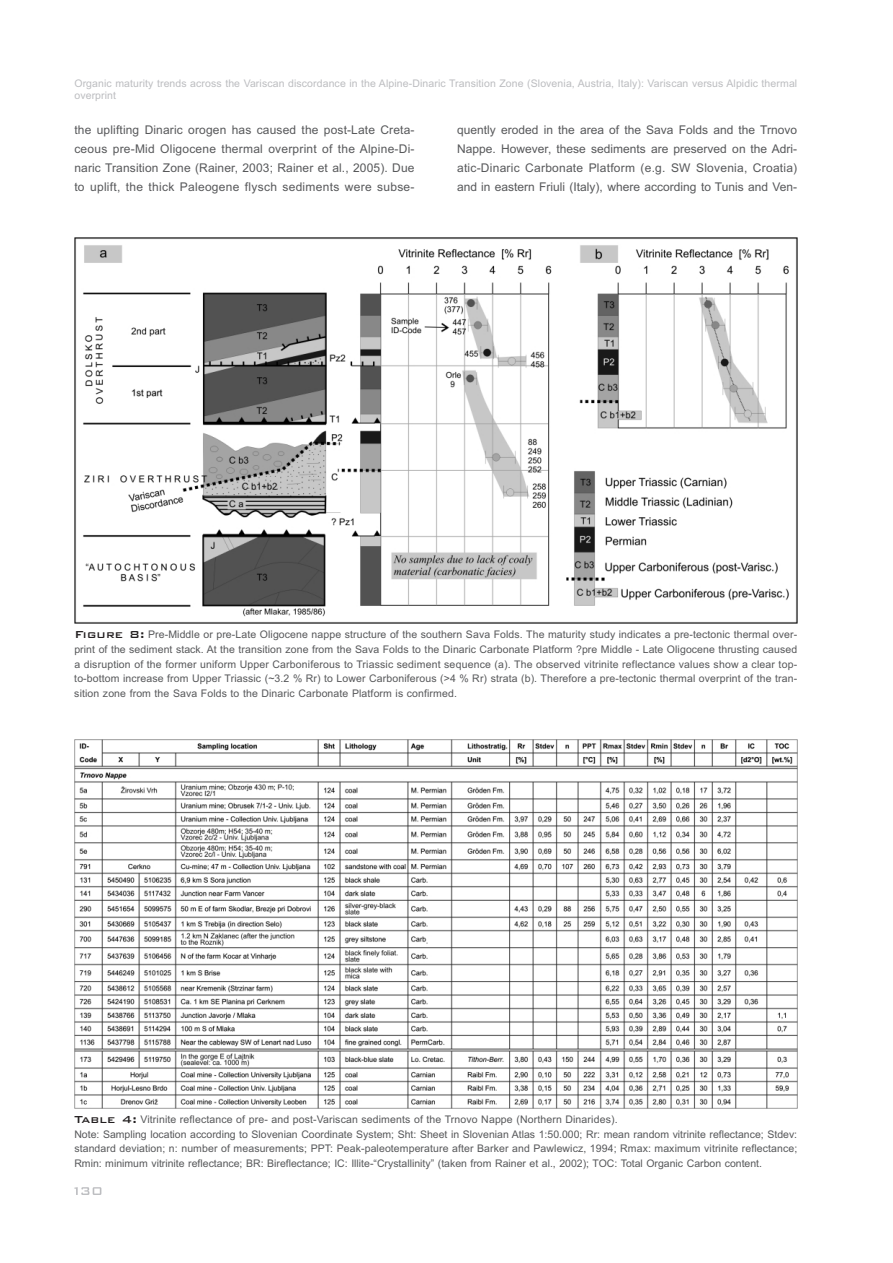
<style>
.page{position:relative;width:893px;height:1263px;background:#fff}
.page>*{position:absolute;margin:0;border:0;box-sizing:border-box;transform-origin:0 0}
.t1{font:12px/19.2px "Arial";letter-spacing:.02em;color:#57585a;text-align:justify}
.t2{font:10.5px/14.9px "Arial";letter-spacing:.01em;color:#57585a}
.t3{font:10.5px/11.7px "Arial";letter-spacing:.01em;color:#bcbdc0}
.s1{font-family:"Bank Gothic BT";font-weight:500;font-size:13.5px;color:#231f20}
</style>
<div class="page">
<img style="left:74px;top:237px;width:724px;height:386px">
<img style="left:74px;top:739px;width:724px;height:369px">
<svg style="left:74px;top:1187px;width:27px;height:8px"></svg>
<p class="t3" style="left:74px;top:78px;width:724px">Organic maturity trends across the Variscan discordance in the Alpine-Dinaric Transition Zone (Slovenia, Austria, Italy): Variscan versus Alpidic thermal overprint</p>
<p class="t1" style="left:74px;top:121px;width:342px">the uplifting Dinaric orogen has caused the post-Late Creta&shy;ceous pre-Mid Oligocene thermal overprint of the Alpine-Di&shy;naric Transition Zone (Rainer, 2003; Rainer et al., 2005). Due to uplift, the thick Paleogene flysch sediments were subse-</p>
<p class="t1" style="left:457px;top:121px;width:342px">quently eroded in the area of the Sava Folds and the Trnovo Nappe. However, these sediments are preserved on the Adri&shy;atic-Dinaric Carbonate Platform (e.g. SW Slovenia, Croatia) and in eastern Friuli (Italy), where according to Tunis and Ven-</p>
<p class="t2" style="left:74px;top:628px;width:724px;text-align:justify"><span class="s1">Figure 8:</span> Pre-Middle or pre-Late Oligocene nappe structure of the southern Sava Folds. The maturity study indicates a pre-tectonic thermal over&shy;print of the sediment stack. At the transition zone from the Sava Folds to the Dinaric Carbonate Platform ?pre Middle - Late Oligocene thrusting caused a disruption of the former uniform Upper Carboniferous to Triassic sediment sequence (a). The observed vitrinite reflectance values show a clear top&shy;to-bottom increase from Upper Triassic (~3.2 % Rr) to Lower Carboniferous (&gt;4 % Rr) strata (b). Therefore a pre-tectonic thermal overprint of the tran&shy;sition zone from the Sava Folds to the Dinaric Carbonate Platform is confirmed.</p>
<p class="t2" style="left:74px;top:1112px;width:724px"><span class="s1">Table 4:</span> Vitrinite reflectance of pre- and post-Variscan sediments of the Trnovo Nappe (Northern Dinarides).<br>Note: Sampling location according to Slovenian Coordinate System; Sht: Sheet in Slovenian Atlas 1:50.000; Rr: mean random vitrinite reflectance; Stdev: standard deviation; n: number of measurements; PPT: Peak-paleotemperature after Barker and Pawlewicz, 1994; Rmax: maximum vitrinite reflectance; Rmin: minimum vitrinite reflectance; BR: Bireflectance; IC: Illite-“Crystallinity” (taken from Rainer et al., 2002); TOC: Total Organic Carbon content.</p>
</div>
